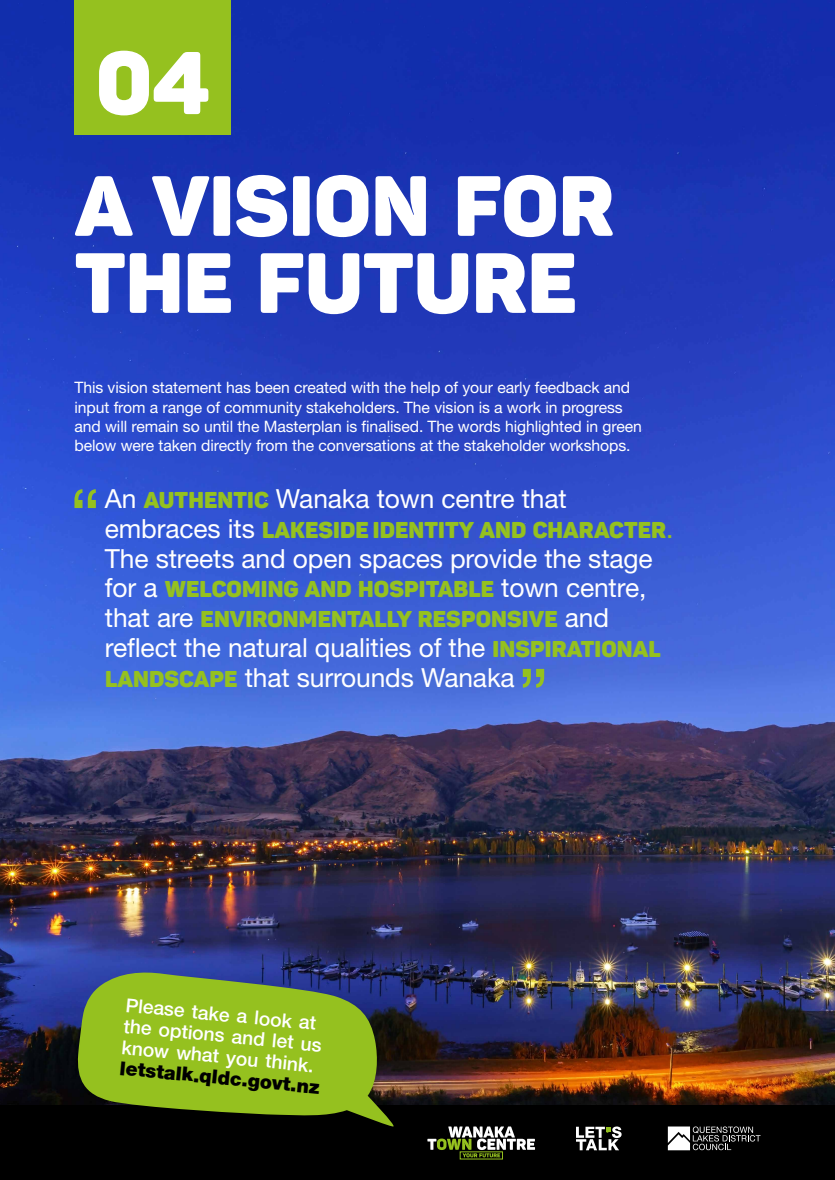
<style>
.page{position:relative;width:835px;height:1180px;background:#fff}
.page>*{position:absolute;margin:0;border:0;box-sizing:border-box;transform-origin:0 0}
.t1{font:87.5px "Panton Black Caps";color:#fff}
.t2{font:84px/77px "Panton Black Caps";color:#fff}
.t3{font:26.35px/29.7px "Helvetica Neue LT Std";letter-spacing:-.005em;color:#fff}
.t4{font:22.61px/29.7px "Panton Black Caps";letter-spacing:.005em;color:#95c11f}
.t5{font:500 19.25px/21.1px "Helvetica Neue LT Std";color:#fff}
.t6{font:900 19.25px "Helvetica Neue LT Std";color:#000}
.t7{font:15.75px/19.2px "Helvetica Neue LT Std";letter-spacing:-.005em;color:#fff}
.s1{font-family:"Panton Black Caps";font-size:22.61px;color:#95c11f}
.s2{font-family:"Helvetica Neue LT Std";font-size:26.35px;color:#fff}
.s3{font-family:"Helvetica Neue LT Std";font-size:26.35px}
</style>
<div class="page">
<img style="left:0;top:0;width:834px;height:1105px">
<div style="left:74px;top:0;width:157px;height:134px;background:#95c11f"></div>
<svg style="left:74px;top:489px;width:22px;height:19px"></svg>
<svg style="left:522px;top:669px;width:22px;height:18px"></svg>
<div style="left:0;top:1105px;width:834px;height:75px;background:#000"></div>
<svg style="left:427px;top:1126px;width:108px;height:31px"></svg>
<svg style="left:667px;top:1126px;width:93px;height:24px"></svg>
<svg style="left:576px;top:1126px;width:45px;height:24px"></svg>
<div style="left:77px;top:971px;width:322px;height:160px;background:#000;opacity:.15"></div>
<svg style="left:76px;top:971px;width:320px;height:156px;fill:#95c11f"></svg>
<h1 class="t1" style="left:96px;top:27px;width:116px">04</h1>
<h2 class="t2" style="left:75px;top:166px;width:541px">A VISION FOR<br>THE FUTURE</h2>
<p class="t7" style="left:74px;top:378px;width:569px">This vision statement has been created with the help of your early feedback and input from a range of community stakeholders. The vision is a work in progress and will remain so until the Masterplan is finalised. The words highlighted in green below were taken directly from the conversations at the stakeholder workshops.</p>
<h3 class="t3" style="left:105px;top:483px;width:463px">An <span class="s1">AUTHENTIC</span> Wanaka town centre that</h3>
<h3 class="t4" style="left:105px;top:514px;width:570px"><span class="s2">embraces its</span> LAKESIDE IDENTITY AND CHARACTER<span class="s3">.</span></h3>
<h3 class="t3" style="left:105px;top:543px;width:549px">The streets and open spaces provide the stage</h3>
<h3 class="t4" style="left:105px;top:574px;width:543px"><span class="s2">for a</span> WELCOMING AND HOSPITABLE <span class="s2">town centre, that are</span> ENVIRONMENTALLY RESPONSIVE <span class="s2">and</span></h3>
<h3 class="t3" style="left:105px;top:632px;width:557px">reflect the natural qualities of the <span class="s1">INSPIRATIONAL<br>LANDSCAPE</span> that surrounds Wanaka</h3>
<p class="t5" style="left:126px;top:995px;width:200px;rotate:5deg">Please take a look at the options and let us know what you think.</p>
<p class="t6" style="left:121px;top:1057px;width:202px;rotate:5deg">letstalk.qldc.govt.nz</p>
</div>
